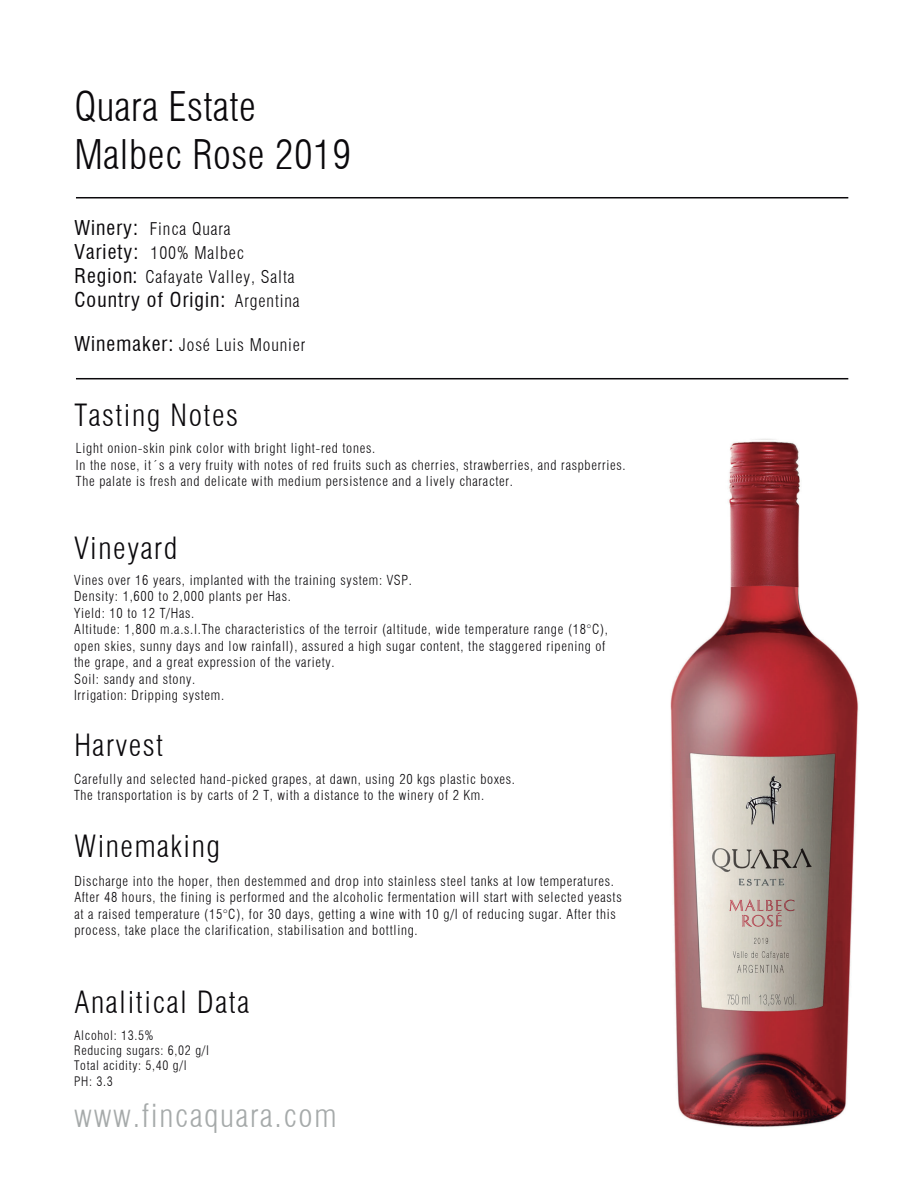
<style>
.page{position:relative;width:918px;height:1188px;background:#fff}
.page>*{position:absolute;margin:0;border:0;box-sizing:border-box;transform-origin:0 0}
.t1{font:300 condensed 39.9px/47.8px "Swiss 721 BT";letter-spacing:.015em;color:#0b090c}
.t2{font:300 condensed 31.65px "Swiss 721 BT";letter-spacing:.05em;color:#a6aaaa}
.t3{font:300 condensed 30px "Swiss 721 BT";letter-spacing:.055em;color:#0b090c}
.t4{font:condensed 19.95px "Swiss 721 BT";letter-spacing:.055em;color:#0b090c}
.t5{font:300 condensed 17.1px/24px "Swiss 721 BT";letter-spacing:.055em;color:#0b090c}
.t6{font:300 condensed 13.5px/16.5px "Swiss 721 BT";letter-spacing:.055em;color:#0b090c}
.t7{font:300 condensed 12.9px/15.5px "Swiss 721 BT";letter-spacing:.055em;color:#0b090c}
.s1{font-weight:400;font-size:19.95px}
.s2{font-weight:300;font-size:17.1px}
</style>
<div class="page">
<hr style="left:76px;top:378px;width:772px;height:1px;background:#0b090c">
<hr style="left:76px;top:197px;width:772px;height:1px;background:#0b090c">
<img style="left:670px;top:439px;width:189px;height:688px">
<h1 class="t1" style="left:74px;top:83px;width:278px">Quara Estate<br>Malbec Rose 2019</h1>
<p class="t5" style="left:74px;top:217px;width:222px"><span class="s1">Winery:</span> Finca Quara<br><span class="s1">Variety:</span> 100% Malbec<br><span class="s1">Region:</span> Cafayate Valley, Salta</p>
<h3 class="t4" style="left:74px;top:287px;width:227px">Country of Origin: <span class="s2">Argentina</span></h3>
<p class="t5" style="left:74px;top:333px;width:233px"><span class="s1">Winemaker:</span> José Luis Mounier</p>
<h3 class="t3" style="left:74px;top:397px;width:165px">Tasting Notes</h3>
<p class="t6" style="left:76px;top:440px;width:551px">Light onion-skin pink color with bright light-red tones.<br>In the nose, it´s a very fruity with notes of red fruits such as cherries, strawberries, and raspberries.<br>The palate is fresh and delicate with medium persistence and a lively character.</p>
<h3 class="t3" style="left:74px;top:530px;width:105px">Vineyard</h3>
<p class="t6" style="left:74px;top:572px;width:535px">Vines over 16 years, implanted with the training system: VSP.<br>Density: 1,600 to 2,000 plants per Has.<br>Yield: 10 to 12 T/Has.<br>Altitude: 1,800 m.a.s.l.The characteristics of the terroir (altitude, wide temperature range (18°C), open skies, sunny days and low rainfall), assured a high sugar content, the staggered ripening of the grape, and a great expression of the variety.<br>Soil: sandy and stony.<br>Irrigation: Dripping system.</p>
<h3 class="t3" style="left:74px;top:728px;width:90px">Harvest</h3>
<p class="t6" style="left:74px;top:771px;width:442px">Carefully and selected hand-picked grapes, at dawn, using 20 kgs plastic boxes.<br>The transportation is by carts of 2 T, with a distance to the winery of 2 Km.</p>
<h3 class="t3" style="left:74px;top:828px;width:147px">Winemaking</h3>
<p class="t6" style="left:74px;top:872px;width:549px">Discharge into the hoper, then destemmed and drop into stainless steel tanks at low temperatures.<br>After 48 hours, the fining is performed and the alcoholic fermentation will start with selected yeasts at a raised temperature (15°C), for 30 days, getting a wine with 10 g/l of reducing sugar. After this process, take place the clarification, stabilisation and bottling.</p>
<h3 class="t3" style="left:74px;top:984px;width:176px">Analitical Data</h3>
<p class="t7" style="left:74px;top:1027px;width:136px">Alcohol: 13.5%<br>Reducing sugars: 6,02 g/l<br>Total acidity: 5,40 g/l<br>PH: 3.3</p>
<h2 class="t2" style="left:74px;top:1097px;width:264px">www.fincaquara.com</h2>
</div>
